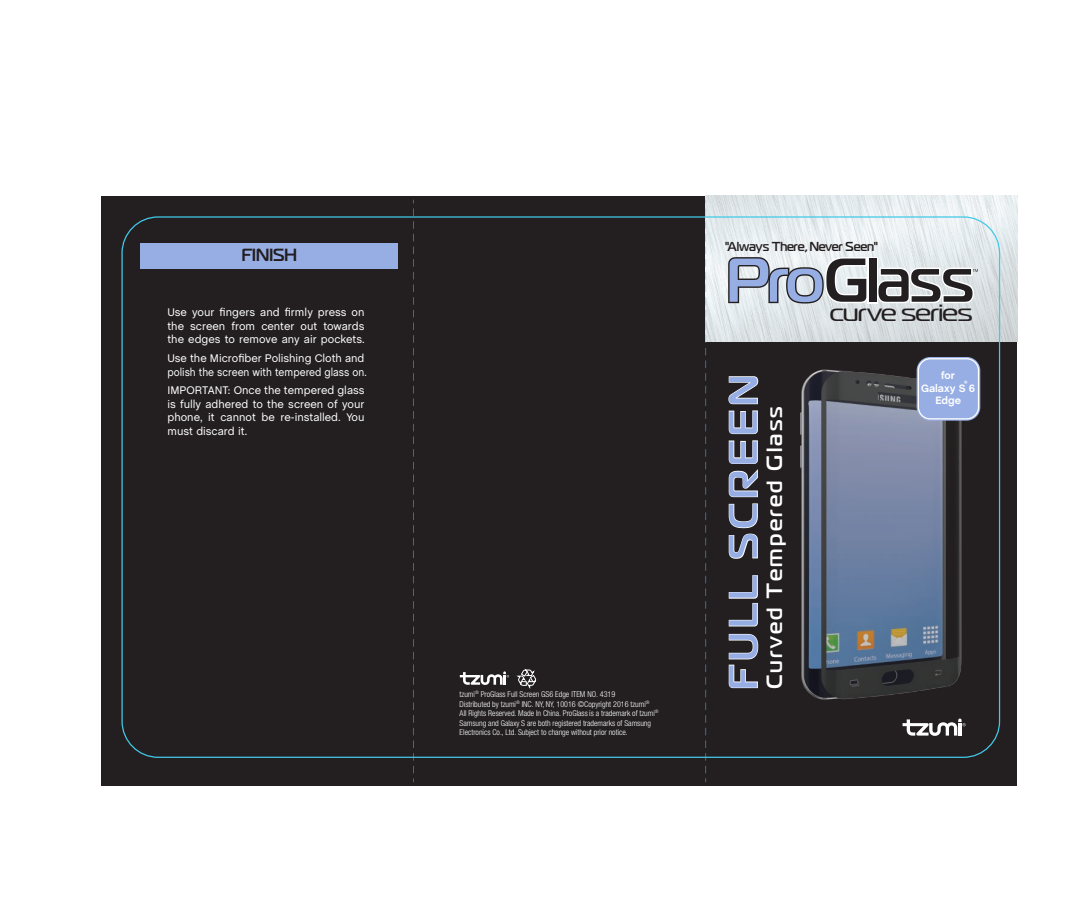
<style>
.page{position:relative;width:1082px;height:923px;background:#fff}
.page>*{position:absolute;margin:0;border:0;box-sizing:border-box;transform-origin:0 0}
.t1{font:700 39.62px "Magistral C";letter-spacing:.105em;color:#97aee5}
.t2{font:23.5px "Magistral";letter-spacing:-.05em;color:#231f20;scale:1.26 1}
.t3{font:700 22px "Magistral C";letter-spacing:.105em;color:#fff}
.t4{font:700 17.5px "Magistral C";letter-spacing:-.025em;color:#231f20}
.t5{font:700 13px "Magistral C";letter-spacing:-.01em;color:#231f20;scale:.96 1}
.t6{font:11.25px/13.5px "Chalet";color:#fff;text-align:justify}
.t7{font:700 10.75px/13px "Chalet";letter-spacing:-.005em;color:#fff;text-align:center}
.t8{font:300 condensed 8px/9.6px "Helvetica Neue";color:#fff}
.t9{font:700 6.25px "Chalet";color:#fff}
</style>
<div class="page">
<div style="left:101px;top:196px;width:915px;height:589px;background:#231f20"></div>
<div style="left:140px;top:243px;width:257px;height:26px;background:#97aee5"></div>
<img style="left:705px;top:196px;width:312px;height:145px">
<img style="left:800px;top:358px;width:178px;height:342px">
<svg style="left:902px;top:718px;width:63px;height:17px"></svg>
<svg style="left:867px;top:257px;width:10px;height:46px"></svg>
<svg style="left:728px;top:257px;width:139px;height:46px"></svg>
<svg style="left:876px;top:267px;width:101px;height:36px"></svg>
<div style="left:916px;top:357px;width:64px;height:63px;background:#97aee5;border-radius:14px"></div>
<div style="left:917px;top:358px;width:61px;height:61px;border:1px solid #fff;border-radius:12px"></div>
<svg style="left:728px;top:634px;width:30px;height:54px"></svg>
<svg style="left:728px;top:575px;width:29px;height:51px"></svg>
<svg style="left:728px;top:503px;width:29px;height:55px"></svg>
<svg style="left:728px;top:440px;width:29px;height:57px"></svg>
<svg style="left:728px;top:410px;width:29px;height:24px"></svg>
<svg style="left:728px;top:376px;width:30px;height:28px"></svg>
<svg style="left:516px;top:669px;width:20px;height:20px"></svg>
<svg style="left:459px;top:671px;width:50px;height:14px"></svg>
<svg style="left:705px;top:200px;width:1px;height:582px"></svg>
<svg style="left:413px;top:200px;width:1px;height:582px"></svg>
<h3 class="t4" style="left:241px;top:245px;width:57px">FINISH</h3>
<p class="t6" style="left:167px;top:306px;width:198px">Use your fingers and firmly press on the screen from center out towards the edges to remove any air pockets.</p>
<p class="t6" style="left:167px;top:351px;width:201px">Use the Microfiber Polishing Cloth and polish the screen with tempered glass on.</p>
<p class="t6" style="left:167px;top:384px;width:198px">IMPORTANT: Once the tempered glass is fully adhered to the screen of your phone, it cannot be re-installed. You must discard it.</p>
<p class="t8" style="left:459px;top:689px;width:200px">tzumi<sup>®</sup> ProGlass Full Screen GS6 Edge ITEM NO. 4319<br>Distributed by tzumi<sup>®</sup> INC. NY, NY, 10016 ©Copyright 2016 tzumi<sup>®<br></sup>All Rights Reserved. Made In China. ProGlass is a trademark of tzumi<sup>® </sup>Samsung and Galaxy S are both registered trademarks of Samsung Electronics Co., Ltd. Subject to change without prior notice.</p>
<p class="t5" style="left:724px;top:238px;width:162px">"Always There,Never Seen"</p>
<h1 class="t1" style="left:719px;top:689px;width:317px;rotate:-90deg">FULL SCREEN</h1>
<h3 class="t3" style="left:761px;top:689px;width:285px;rotate:-90deg">Curved Tempered Glass</h3>
<h2 class="t2" style="left:829px;top:298px;width:115px">curve series</h2>
<p class="t7" style="left:920px;top:369px;width:55px">for<br>Galaxy S 6</p>
<p class="t9" style="left:963px;top:379px;width:5px">®</p>
<p class="t7" style="left:935px;top:395px;width:27px">Edge</p>
</div>
